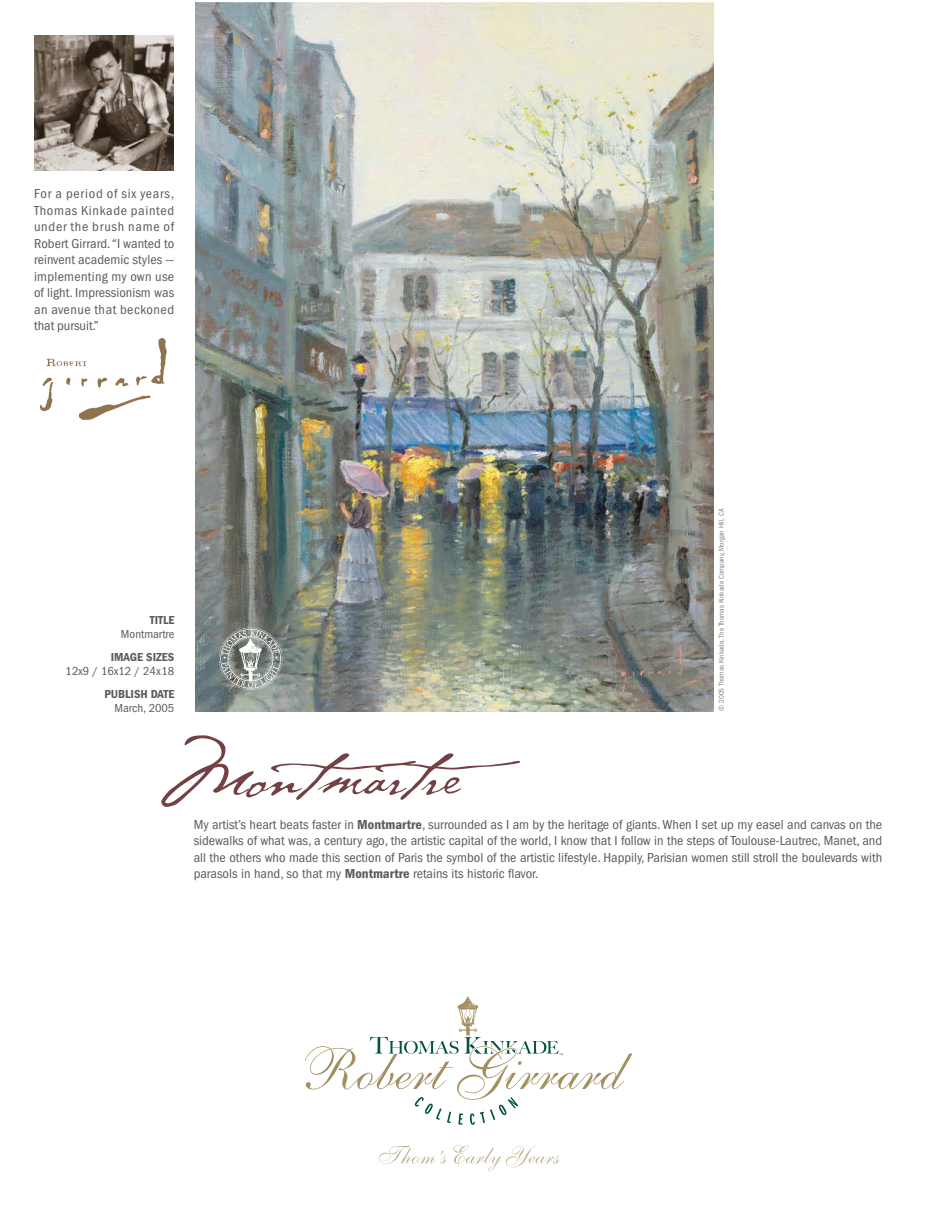
<style>
.page{position:relative;width:944px;height:1214px;background:#fff}
.page>*{position:absolute;margin:0;border:0;box-sizing:border-box;transform-origin:0 0}
.t1{font:69px "P22 Cezanne";color:#734143}
.t2{font:condensed 13.5px/16.5px "Franklin Gothic";color:#5b5b5b;text-align:justify;scale:1.05 1}
.t3{font:condensed 12px "Franklin Gothic";color:#5b5b5b;scale:1.05 1}
.t4{font:600 condensed 12px "Franklin Gothic";color:#5b5b5b;scale:1.05 1}
.t5{font:condensed 7.5px "Franklin Gothic";color:#838282}
.s1{font-weight:600}
</style>
<div class="page">
<img style="left:34px;top:2px;width:680px;height:1170px">
<p class="t2" style="left:34px;top:187px;width:135px">For a period of six years, Thomas Kinkade painted under the brush name of Robert Girrard.“I wanted to reinvent academic styles — implementing my own use of light. Impressionism was an avenue that beckoned that pursuit.”</p>
<p class="t4" style="left:150px;top:616px;width:25px">TITLE</p>
<p class="t3" style="left:121px;top:630px;width:52px">Montmartre</p>
<p class="t4" style="left:111px;top:653px;width:62px">IMAGE SIZES</p>
<p class="t3" style="left:66px;top:667px;width:105px">12x9 / 16x12 / 24x18</p>
<p class="t4" style="left:104px;top:689px;width:68px">PUBLISH DATE</p>
<p class="t3" style="left:115px;top:704px;width:58px">March, 2005</p>
<h1 class="t1" style="left:158px;top:729px;width:393px">Montmartre</h1>
<p class="t5" style="left:719px;top:711px;width:204px;rotate:-90deg">© 2005 Thomas Kinkade, The Thomas Kinkade Company, Morgan Hill, CA</p>
<p class="t2" style="left:194px;top:817px;width:657px">My artist’s heart beats faster in <span class="s1">Montmartre</span>, surrounded as I am by the heritage of giants. When I set up my easel and canvas on the sidewalks of what was, a century ago, the artistic capital of the world, I know that I follow in the steps of Toulouse-Lautrec, Manet, and all the others who made this section of Paris the symbol of the artistic lifestyle. Happily, Parisian women still stroll the boulevards with parasols in hand, so that my <span class="s1">Montmartre</span> retains its historic flavor.</p>
</div>
